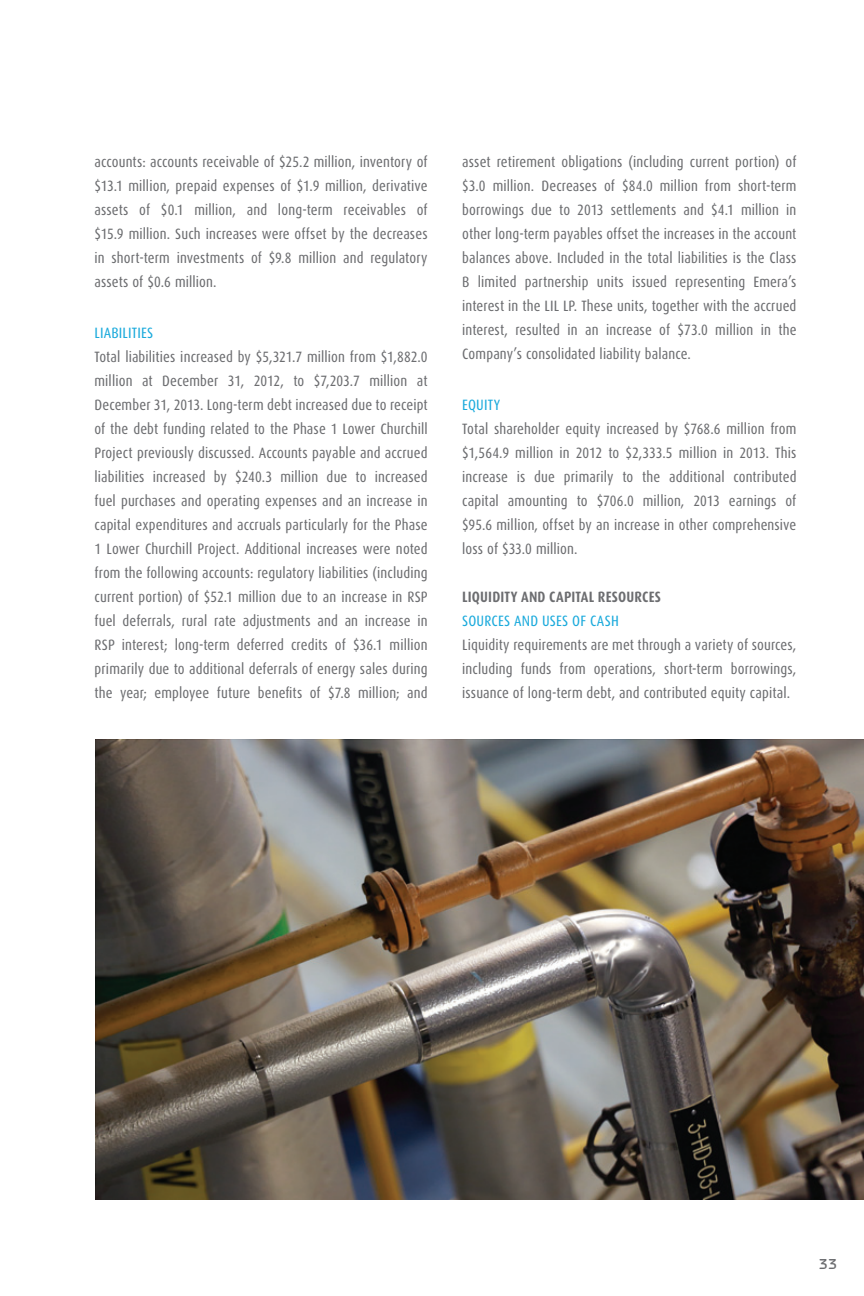
<style>
.page{position:relative;width:864px;height:1296px;background:#fff}
.page>*{position:absolute;margin:0;border:0;box-sizing:border-box;transform-origin:0 0}
.t1{font:500 19.5px "September";color:#6c6d70}
.Body_Copy{font:15px/24px "Dax Condensed";letter-spacing:.01em;color:#6c6d70;text-align:justify}
.Body_Subtitle{font:15px "Dax Condensed";letter-spacing:.015em;color:#1baadc}
.Body_Copy-2{font:700 15px "Dax Condensed";letter-spacing:.015em;color:#6c6d70}
</style>
<div class="page">
<img style="left:95px;top:739px;width:769px;height:461px">
<p class="Body_Copy" style="left:94px;top:150px;width:335px">accounts: accounts receivable of $25.2 million, inventory of $13.1 million, prepaid expenses of $1.9 million, derivative assets of $0.1 million, and long-term receivables of $15.9 million. Such increases were offset by the decreases in short-term investments of $9.8 million and regulatory assets of $0.6 million.</p>
<p class="Body_Subtitle" style="left:94px;top:324px;width:60px">LIABILITIES</p>
<p class="Body_Copy" style="left:94px;top:345px;width:335px">Total liabilities increased by $5,321.7 million from $1,882.0 million at December 31, 2012, to $7,203.7 million at December 31, 2013. Long-term debt increased due to receipt of the debt funding related to the Phase 1 Lower Churchill Project previously discussed. Accounts payable and accrued liabilities increased by $240.3 million due to increased fuel purchases and operating expenses and an increase in capital expenditures and accruals particularly for the Phase 1 Lower Churchill Project. Additional increases were noted from the following accounts: regulatory liabilities (including current portion) of $52.1 million due to an increase in RSP fuel deferrals, rural rate adjustments and an increase in RSP interest; long-term deferred credits of $36.1 million primarily due to additional deferrals of energy sales during the year; employee future benefits of $7.8 million; and</p>
<p class="Body_Copy" style="left:462px;top:150px;width:336px">asset retirement obligations (including current portion) of $3.0 million. Decreases of $84.0 million from short-term borrowings due to 2013 settlements and $4.1 million in other long-term payables offset the increases in the account balances above. Included in the total liabilities is the Class B limited partnership units issued representing Emera’s interest in the LIL LP. These units, together with the accrued interest, resulted in an increase of $73.0 million in the Company’s consolidated liability balance.</p>
<p class="Body_Subtitle" style="left:462px;top:396px;width:40px">EQUITY</p>
<p class="Body_Copy" style="left:462px;top:417px;width:336px">Total shareholder equity increased by $768.6 million from $1,564.9 million in 2012 to $2,333.5 million in 2013. This increase is due primarily to the additional contributed capital amounting to $706.0 million, 2013 earnings of $95.6 million, offset by an increase in other comprehensive loss of $33.0 million.</p>
<p class="Body_Copy-2" style="left:462px;top:588px;width:200px">LIQUIDITY AND CAPITAL RESOURCES</p>
<p class="Body_Subtitle" style="left:462px;top:612px;width:158px">SOURCES AND USES OF CASH</p>
<p class="Body_Copy" style="left:462px;top:633px;width:336px">Liquidity requirements are met through a variety of sources, including funds from operations, short-term borrowings, issuance of long-term debt, and contributed equity capital.</p>
<p class="t1" style="left:819px;top:1253px;width:19px">33</p>
</div>
